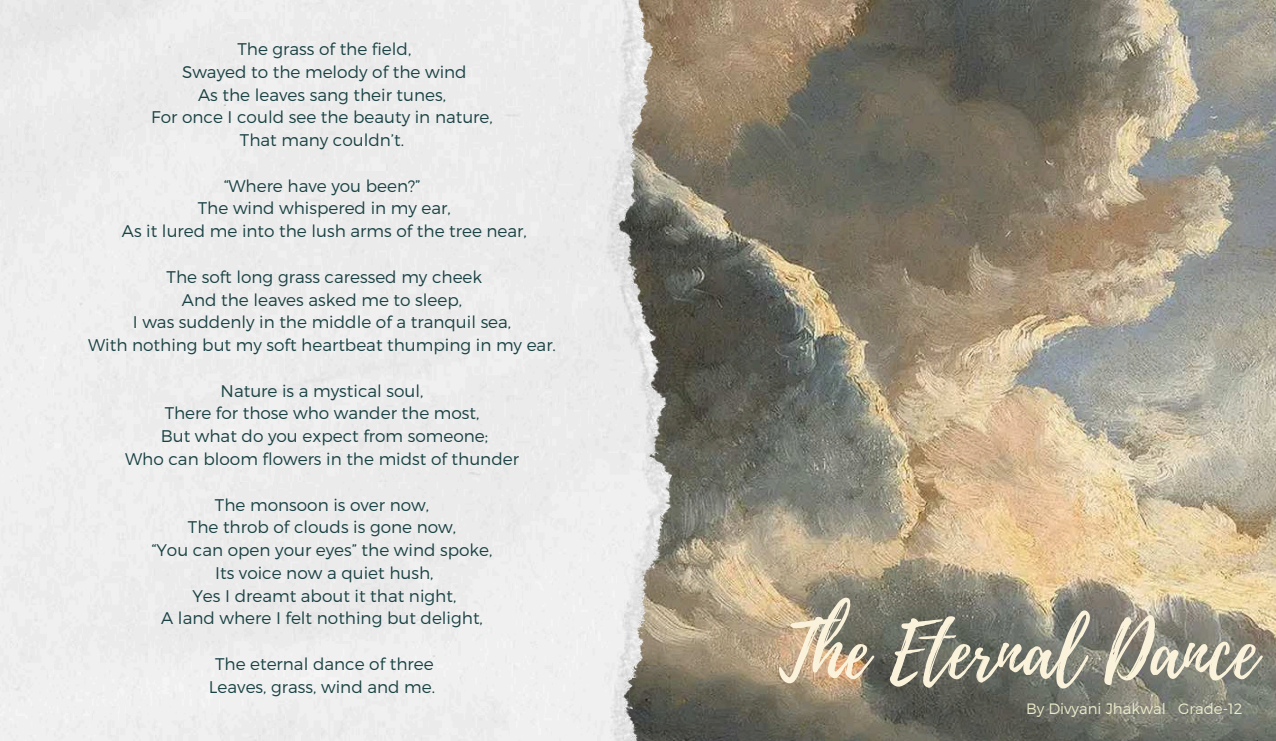
<style>
.page{position:relative;width:1276px;height:741px;background:#fff}
.page>*{position:absolute;margin:0;border:0;box-sizing:border-box;transform-origin:0 0}
.t1{font:75.75px "Playlist Script";color:#faf2da}
.t2{font:300 16.8px/22.8px "Montserrat";color:#1a4244;text-align:center}
.t3{font:300 15px "Montserrat";color:#ecebcc}
</style>
<div class="page">
<img style="left:688px;top:0;width:588px;height:740px">
<img style="left:0;top:0;width:688px;height:740px">
<p class="t2" style="left:151px;top:37px;width:343px">The grass of the field,<br>Swayed to the melody of the wind<br>As the leaves sang their tunes,<br>For once I could see the beauty in nature,<br>That many couldn’t.</p>
<p class="t2" style="left:122px;top:174px;width:406px">&lt;Where have you been?=<br>The wind whispered in my ear,<br>As it lured me into the lush arms of the tree near,</p>
<p class="t2" style="left:88px;top:265px;width:469px">The soft long grass caressed my cheek<br>And the leaves asked me to sleep,<br>I was suddenly in the middle of a tranquil sea,<br>With nothing but my soft heartbeat thumping in my ear.</p>
<p class="t2" style="left:125px;top:379px;width:395px">Nature is a mystical soul,<br>There for those who wander the most,<br>But what do you expect from someone;<br>Who can bloom flowers in the midst of thunder</p>
<p class="t2" style="left:152px;top:492px;width:342px">The monsoon is over now,<br>The throb of clouds is gone now,<br>&lt;You can open your eyes= the wind spoke,<br>Its voice now a quiet hush,<br>Yes I dreamt about it that night,<br>A land where I felt nothing but delight,</p>
<p class="t2" style="left:209px;top:652px;width:228px">The eternal dance of three<br>Leaves, grass, wind and me.</p>
<h1 class="t1" style="left:779px;top:597px;width:480px">The Eternal Dance</h1>
<p class="t3" style="left:1026px;top:698px;width:218px">By Divyani Jhakwal Grade-12</p>
</div>
